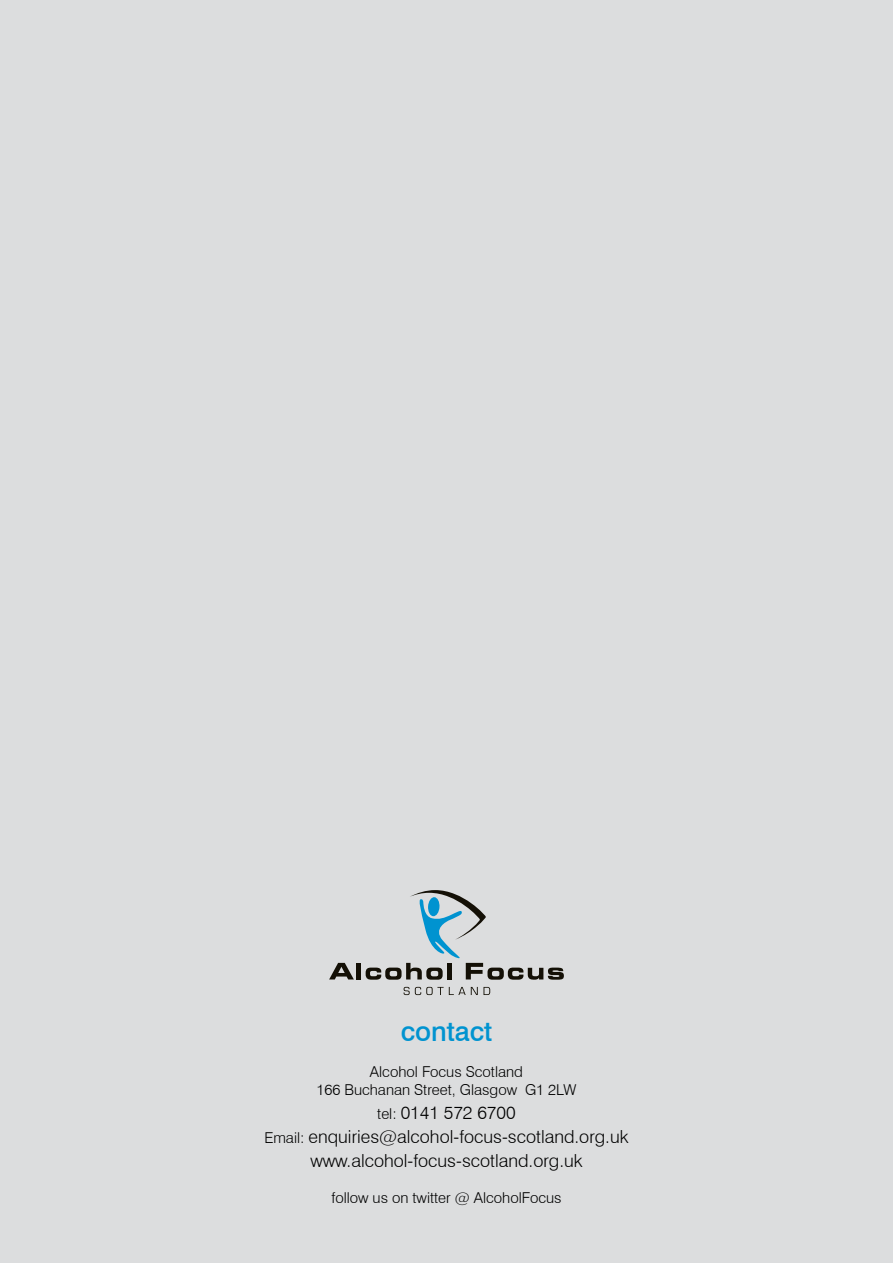
<style>
.page{position:relative;width:893px;height:1263px;background:#dcddde}
.page>*{position:absolute;margin:0;border:0;box-sizing:border-box;transform-origin:0 0}
.t1{font:500 27px "Swiss 721 BT";color:#0093d0}
.t2{font:300 18px/24px "Swiss 721 BT";color:#000;text-align:center}
.t3{font:300 15px/18px "Swiss 721 BT";color:#000;text-align:center}
.s1{font-size:15px}
</style>
<div class="page">
<svg style="left:329px;top:963px;width:25px;height:16px"></svg>
<hr style="left:357px;top:963px;width:4px;height:16px;background:#141006">
<svg style="left:403px;top:987px;width:87px;height:8px"></svg>
<svg style="left:366px;top:890px;width:198px;height:90px"></svg>
<div style="left:428px;top:897px;width:12px;height:19px;background:#0093d0;border-radius:50%"></div>
<h1 class="t1" style="left:401px;top:1015px;width:93px">contact</h1>
<p class="t3" style="left:316px;top:1063px;width:262px">Alcohol Focus Scotland<br>166 Buchanan Street, Glasgow G1 2LW</p>
<p class="t2" style="left:264px;top:1101px;width:366px"><span class="s1">tel:</span> 0141 572 6700<br><span class="s1">Email:</span> enquiries@alcohol-focus-scotland.org.uk www.alcohol-focus-scotland.org.uk</p>
<p class="t3" style="left:331px;top:1189px;width:232px">follow us on twitter @ AlcoholFocus</p>
</div>
